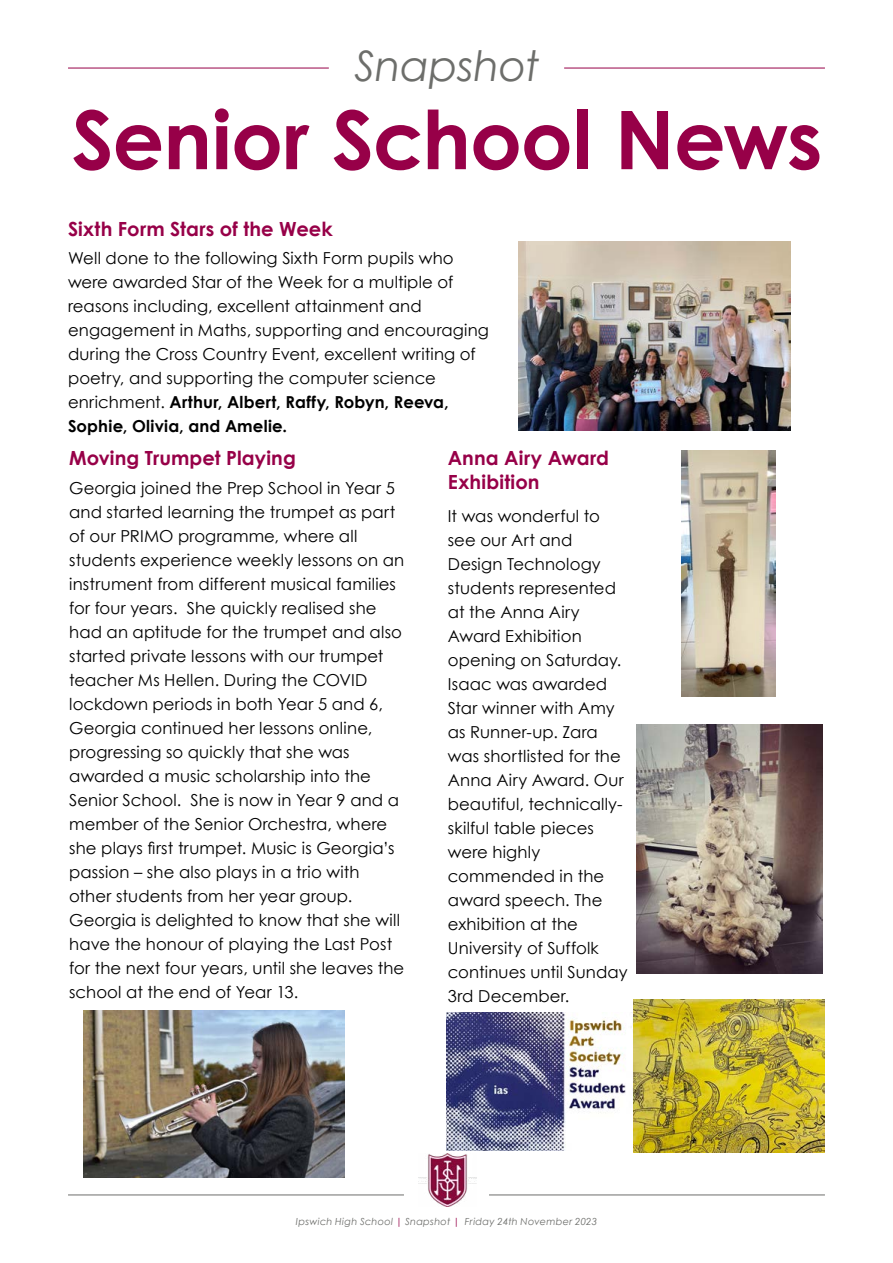
<style>
.page{position:relative;width:893px;height:1263px;background:#fff}
.page>*{position:absolute;margin:0;border:0;box-sizing:border-box;transform-origin:0 0}
.t1{font:700 81px "Century Gothic";letter-spacing:-.01em;color:#970048}
.t2{font:italic 42px "Century Gothic";letter-spacing:-.005em;color:#6d6e6b}
.t3{font:700 19.5px/24px "Century Gothic";letter-spacing:.005em;color:#970048}
.t4{font:16.5px/24px "Century Gothic";letter-spacing:.005em;color:#000}
.t5{font:italic 9.75px "Century Gothic";letter-spacing:.025em;color:#6d6e6b}
.s1{font-weight:700}
.s2{color:#970048}
</style>
<div class="page">
<hr style="left:68px;top:1194px;width:336px;height:1px;background:#6d6e6b">
<hr style="left:489px;top:1194px;width:336px;height:1px;background:#6d6e6b">
<img style="left:419px;top:1153px;width:58px;height:53px">
<hr style="left:564px;top:68px;width:261px;height:1px;background:#970048">
<hr style="left:68px;top:68px;width:261px;height:1px;background:#970048">
<img style="left:519px;top:241px;width:272px;height:189px">
<img style="left:84px;top:1010px;width:260px;height:168px">
<img style="left:446px;top:1012px;width:188px;height:138px">
<img style="left:681px;top:451px;width:95px;height:245px">
<img style="left:634px;top:999px;width:191px;height:154px">
<img style="left:636px;top:725px;width:187px;height:249px">
<h2 class="t2" style="left:354px;top:36px;width:187px">Snapshot</h2>
<h1 class="t1" style="left:72px;top:78px;width:752px">Senior School News</h1>
<p class="t3" style="left:68px;top:216px;width:266px">Sixth Form Stars of the Week</p>
<p class="t4" style="left:68px;top:246px;width:422px">Well done to the following Sixth Form pupils who were awarded Star of the Week for a multiple of reasons including, excellent attainment and engagement in Maths, supporting and encouraging during the Cross Country Event, excellent writing of poetry, and supporting the computer science enrichment. <span class="s1">Arthur, Albert, Raffy, Robyn, Reeva, Sophie, Olivia, and Amelie.</span></p>
<p class="t3" style="left:69px;top:445px;width:228px">Moving Trumpet Playing</p>
<p class="t4" style="left:69px;top:475px;width:337px">Georgia joined the Prep School in Year 5 and started learning the trumpet as part of our PRIMO programme, where all students experience weekly lessons on an instrument from different musical families for four years. She quickly realised she had an aptitude for the trumpet and also started private lessons with our trumpet teacher Ms Hellen. During the COVID lockdown periods in both Year 5 and 6, Georgia continued her lessons online, progressing so quickly that she was awarded a music scholarship into the Senior School. She is now in Year 9 and a member of the Senior Orchestra, where she plays first trumpet. Music is Georgia’s passion – she also plays in a trio with other students from her year group.<br>Georgia is delighted to know that she will have the honour of playing the Last Post for the next four years, until she leaves the school at the end of Year 13.</p>
<p class="t3" style="left:448px;top:445px;width:163px">Anna Airy Award<br>Exhibition</p>
<p class="t4" style="left:448px;top:503px;width:181px">It was wonderful to see our Art and<br>Design Technology students represented at the Anna Airy<br>Award Exhibition opening on Saturday.<br>Isaac was awarded<br>Star winner with Amy as Runner-up. Zara was shortlisted for the<br>Anna Airy Award. Our beautiful, technically&shy;skilful table pieces were highly commended in the award speech. The exhibition at the<br>University of Suffolk continues until Sunday<br>3rd December.</p>
<p class="t5" style="left:296px;top:1214px;width:303px">Ipswich High School <span class="s2">|</span> Snapshot <span class="s2">|</span> Friday 24th November 2023</p>
</div>
